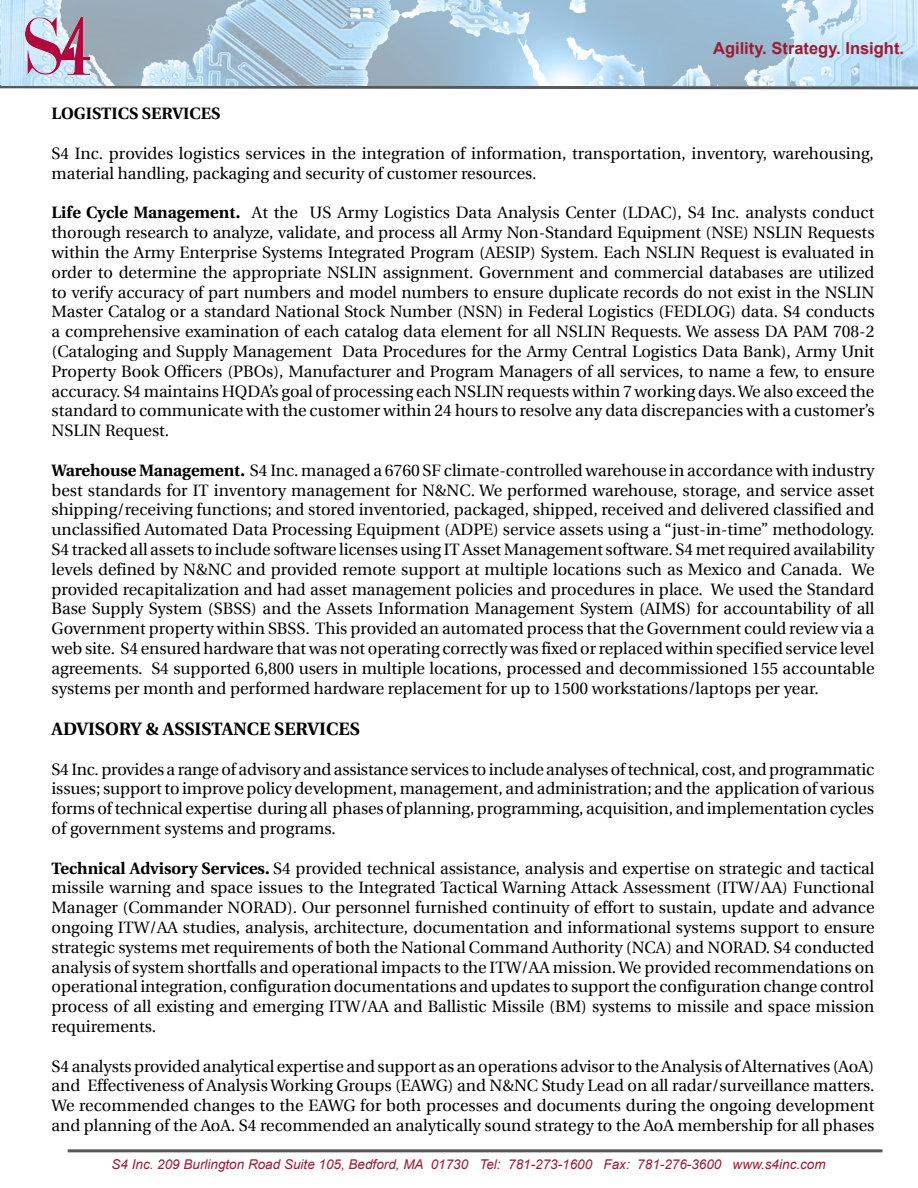
<style>
.page{position:relative;width:918px;height:1188px;background:#fff}
.page>*{position:absolute;margin:0;border:0;box-sizing:border-box;transform-origin:0 0}
.t1{font:700 18px "Utopia";color:#000}
.t2{font:16.5px/19.8px "Utopia";color:#000;text-align:justify}
.t3{font:700 16.5px "Arial";color:#9c1b31}
.t4{font:700 16.5px "Utopia";color:#000}
.t5{font:italic 13.5px "Arial";color:#9c1b31}
.s1{font-weight:700}
.s2{color:#fff}
</style>
<div class="page">
<img style="left:0;top:1px;width:918px;height:82px">
<svg style="left:0;top:83px;width:918px;height:7px"></svg>
<img style="left:26px;top:17px;width:63px;height:57px">
<hr style="left:68px;top:1149px;width:814px;height:3px;background:#57585a">
<p class="t3" style="left:713px;top:37px;width:193px">Agility. Strategy. Insight.</p>
<p class="t4" style="left:52px;top:104px;width:170px">LOGISTICS SERVICES</p>
<p class="t2" style="left:52px;top:144px;width:824px">S4 Inc. provides logistics services in the integration of information, transportation, inventory, warehousing, material handling, packaging and security of customer resources.</p>
<p class="t2" style="left:52px;top:203px;width:824px"><span class="s1">Life Cycle Management.</span> At the US Army Logistics Data Analysis Center (LDAC), S4 Inc. analysts conduct thorough research to analyze, validate, and process all Army Non-Standard Equipment (NSE) NSLIN Requests within the Army Enterprise Systems Integrated Program (AESIP) System. Each NSLIN Request is evaluated in order to determine the appropriate NSLIN assignment. Government and commercial databases are utilized to verify accuracy of part numbers and model numbers to ensure duplicate records do not exist in the NSLIN Master Catalog or a standard National Stock Number (NSN) in Federal Logistics (FEDLOG) data. S4 conducts a comprehensive examination of each catalog data element for all NSLIN Requests. We assess DA PAM 708-2 (Cataloging and Supply Management Data Procedures for the Army Central Logistics Data Bank), Army Unit Property Book Officers (PBOs), Manufacturer and Program Managers of all services, to name a few, to ensure accuracy. S4 maintains HQDA’s goal of processing each NSLIN requests within 7 working days. We also exceed the standard to communicate with the customer within 24 hours to resolve any data discrepancies with a customer’s NSLIN Request.</p>
<p class="t2" style="left:52px;top:461px;width:824px"><span class="s1">Warehouse Management.</span> S4 Inc. managed a 6760 SF climate-controlled warehouse in accordance with industry best standards for IT inventory management for N&amp;NC. We performed warehouse, storage, and service asset shipping/receiving functions; and stored inventoried, packaged, shipped, received and delivered classified and unclassified Automated Data Processing Equipment (ADPE) service assets using a “just-in-time” methodology.<br>S4 tracked all assets to include software licenses using IT Asset Management software. S4 met required availability levels defined by N&amp;NC and provided remote support at multiple locations such as Mexico and Canada. We provided recapitalization and had asset management policies and procedures in place. We used the Standard Base Supply System (SBSS) and the Assets Information Management System (AIMS) for accountability of all Government property within SBSS. This provided an automated process that the Government could review via a web site. S4 ensured hardware that was not operating correctly was fixed or replaced within specified service level agreements. S4 supported 6,800 users in multiple locations, processed and decommissioned 155 accountable systems per month and performed hardware replacement for up to 1500 workstations/laptops per year.</p>
<p class="t1" style="left:52px;top:719px;width:310px">ADVISORY &amp; ASSISTANCE SERVICES</p>
<p class="t2" style="left:52px;top:759px;width:824px">S4 Inc. provides a range of advisory and assistance services to include analyses of technical, cost, and programmatic issues; support to improve policy development, management, and administration; and the application of various forms of technical expertise during all phases of planning, programming, acquisition, and implementation cycles of government systems and programs.</p>
<p class="t2" style="left:52px;top:858px;width:824px"><span class="s1">Technical Advisory Services.</span> S4 provided technical assistance, analysis and expertise on strategic and tactical missile warning and space issues to the Integrated Tactical Warning Attack Assessment (ITW/AA) Functional Manager (Commander NORAD). Our personnel furnished continuity of effort to sustain, update and advance ongoing ITW/AA studies, analysis, architecture, documentation and informational systems support to ensure strategic systems met requirements of both the National Command Authority (NCA) and NORAD. S4 conducted analysis of system shortfalls and operational impacts to the ITW/AA mission. We provided recommendations on operational integration, configuration documentations and updates to support the configuration change control process of all existing and emerging ITW/AA and Ballistic Missile (BM) systems to missile and space mission requirements.</p>
<p class="t2" style="left:52px;top:1056px;width:824px">S4 analysts provided analytical expertise and support as an operations advisor to the Analysis of Alternatives (AoA) and Effectiveness of Analysis Working Groups (EAWG) and N&amp;NC Study Lead on all radar/surveillance matters.<br>We recommended changes to the EAWG for both processes and documents during the ongoing development and planning of the AoA. S4 recommended an analytically sound strategy to the AoA membership for all phases</p>
<p class="t5" style="left:111px;top:1156px;width:716px">S4 Inc. 209 Burlington Road Suite 105, Bedford, MA 01730 <span class="s2">a</span>Tel: 781-273-1600 Fax: 781-276-3600 www.s4inc.com</p>
</div>
